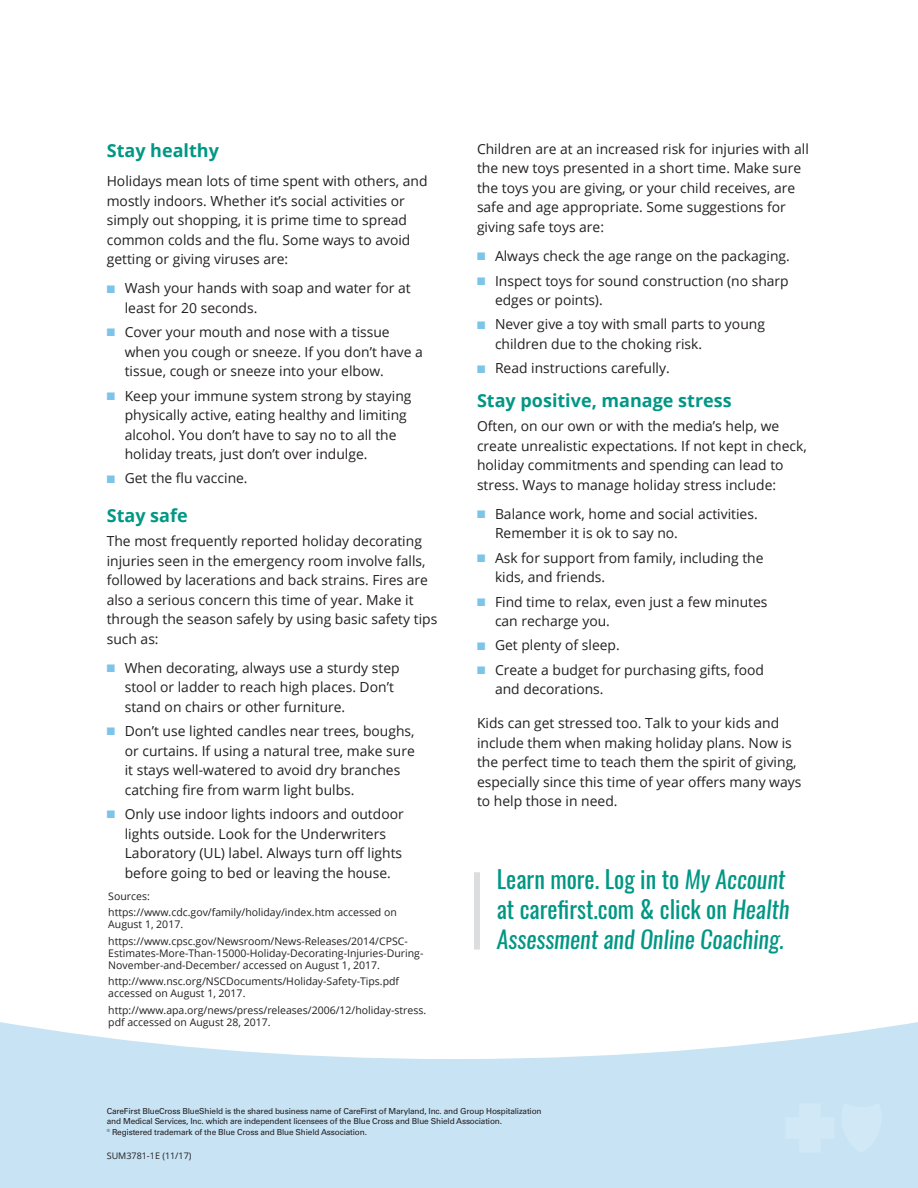
<style>
.page{position:relative;width:918px;height:1188px;background:#fff}
.page>*{position:absolute;margin:0;border:0;box-sizing:border-box;transform-origin:0 0}
.FLI-Signoff{font:italic 24px/30px "Oswald";color:#009784}
.FLI-H2_Header{font:700 18px "Open Sans";color:#009784}
.FLI-BodyText{font:13.8px/19.5px "Open Sans";color:#231f20}
.FLI-H2_Header-2{font:13.8px/19.5px "Open Sans";color:#231f20}
.FLI-Conditions{font:10.5px/12px "Open Sans";color:#231f20}
.t1{font:9px "Open Sans";color:#231f20}
.ALL-Disclaimer{font:8.25px/10.5px "Univers LT Pro 55 Roman";letter-spacing:-.02em;color:#231f20}
.s1{color:#7cc4e8}
.s2{font-style:normal}
</style>
<div class="page">
<svg style="left:0;top:1022px;width:918px;height:166px;fill:#c7e3f4"></svg>
<div style="left:474px;top:872px;width:6px;height:78px;background:#dcdddf"></div>
<svg style="left:785px;top:1103px;width:98px;height:50px;background:#cde6f5"></svg>
<p class="FLI-H2_Header" style="left:107px;top:138px;width:114px">Stay healthy</p>
<p class="FLI-BodyText" style="left:107px;top:171px;width:322px">Holidays mean lots of time spent with others, and mostly indoors. Whether it’s social activities or simply out shopping, it is prime time to spread common colds and the flu. Some ways to avoid getting or giving viruses are:</p>
<p class="FLI-BodyText" style="left:125px;top:278px;width:287px;text-indent:-18px"><span class="s1">■</span> Wash your hands with soap and water for at least for 20 seconds.</p>
<p class="FLI-BodyText" style="left:125px;top:322px;width:300px;text-indent:-18px"><span class="s1">■</span> Cover your mouth and nose with a tissue when you cough or sneeze. If you don’t have a tissue, cough or sneeze into your elbow.</p>
<p class="FLI-BodyText" style="left:125px;top:385px;width:288px;text-indent:-18px"><span class="s1">■</span> Keep your immune system strong by staying physically active, eating healthy and limiting alcohol. You don’t have to say no to all the holiday treats, just don’t over indulge.</p>
<p class="FLI-BodyText" style="left:107px;top:468px;width:142px"><span class="s1">■</span> Get the flu vaccine.</p>
<p class="FLI-H2_Header" style="left:107px;top:502px;width:82px">Stay safe</p>
<p class="FLI-BodyText" style="left:107px;top:531px;width:332px">The most frequently reported holiday decorating injuries seen in the emergency room involve falls, followed by lacerations and back strains. Fires are also a serious concern this time of year. Make it through the season safely by using basic safety tips such as:</p>
<p class="FLI-BodyText" style="left:125px;top:658px;width:276px;text-indent:-18px"><span class="s1">■</span> When decorating, always use a sturdy step stool or ladder to reach high places. Don’t stand on chairs or other furniture.</p>
<p class="FLI-BodyText" style="left:125px;top:721px;width:292px;text-indent:-18px"><span class="s1">■</span> Don’t use lighted candles near trees, boughs, or curtains. If using a natural tree, make sure it stays well-watered to avoid dry branches catching fire from warm light bulbs.</p>
<p class="FLI-BodyText" style="left:125px;top:804px;width:281px;text-indent:-18px"><span class="s1">■</span> Only use indoor lights indoors and outdoor lights outside. Look for the Underwriters Laboratory (UL) label. Always turn off lights before going to bed or leaving the house.</p>
<p class="FLI-Conditions" style="left:108px;top:890px;width:43px">Sources:</p>
<p class="FLI-Conditions" style="left:108px;top:906px;width:290px">https://www.cdc.gov/family/holiday/index.htm accessed on<br>August 1, 2017.</p>
<p class="FLI-Conditions" style="left:108px;top:935px;width:317px">https://www.cpsc.gov/Newsroom/News-Releases/2014/CPSC-<br>Estimates-More-Than-15000-Holiday-Decorating-Injuries-During-<br>November-and-December/ accessed on August 1, 2017.</p>
<p class="FLI-Conditions" style="left:108px;top:975px;width:292px">http://www.nsc.org/NSCDocuments/Holiday-Safety-Tips.pdf accessed on August 1, 2017.</p>
<p class="FLI-Conditions" style="left:108px;top:1004px;width:319px">http://www.apa.org/news/press/releases/2006/12/holiday-stress. pdf accessed on August 28, 2017.</p>
<p class="FLI-BodyText" style="left:477px;top:139px;width:333px">Children are at an increased risk for injuries with all the new toys presented in a short time. Make sure the toys you are giving, or your child receives, are safe and age appropriate. Some suggestions for giving safe toys are:</p>
<p class="FLI-BodyText" style="left:477px;top:246px;width:314px"><span class="s1">■</span> Always check the age range on the packaging.</p>
<p class="FLI-BodyText" style="left:495px;top:270px;width:295px;text-indent:-18px"><span class="s1">■</span> Inspect toys for sound construction (no sharp edges or points).</p>
<p class="FLI-BodyText" style="left:495px;top:314px;width:272px;text-indent:-18px"><span class="s1">■</span> Never give a toy with small parts to young children due to the choking risk.</p>
<p class="FLI-BodyText" style="left:477px;top:358px;width:194px"><span class="s1">■</span> Read instructions carefully.</p>
<p class="FLI-H2_Header" style="left:477px;top:387px;width:256px">Stay positive, manage stress</p>
<p class="FLI-BodyText" style="left:477px;top:416px;width:331px">Often, on our own or with the media’s help, we create unrealistic expectations. If not kept in check, holiday commitments and spending can lead to stress. Ways to manage holiday stress include:</p>
<p class="FLI-BodyText" style="left:495px;top:504px;width:264px;text-indent:-18px"><span class="s1">■</span> Balance work, home and social activities.<br>Remember it is ok to say no.</p>
<p class="FLI-BodyText" style="left:495px;top:548px;width:270px;text-indent:-18px"><span class="s1">■</span> Ask for support from family, including the kids, and friends.</p>
<p class="FLI-BodyText" style="left:495px;top:591px;width:274px;text-indent:-18px"><span class="s1">■</span> Find time to relax, even just a few minutes can recharge you.</p>
<p class="FLI-BodyText" style="left:477px;top:635px;width:144px"><span class="s1">■</span> Get plenty of sleep.</p>
<p class="FLI-BodyText" style="left:495px;top:660px;width:270px;text-indent:-18px"><span class="s1">■</span> Create a budget for purchasing gifts, food and decorations.</p>
<p class="FLI-H2_Header-2" style="left:477px;top:713px;width:326px">Kids can get stressed too. Talk to your kids and include them when making holiday plans. Now is the perfect time to teach them the spirit of giving, especially since this time of year offers many ways to help those in need.</p>
<p class="FLI-Signoff" style="left:497px;top:864px;width:294px"><span class="s2">Learn more. Log in to</span> My Account <span class="s2">at carefirst.com &amp; click on</span> Health<br>Assessment and Online Coaching.</p>
<p class="ALL-Disclaimer" style="left:107px;top:1105px;width:436px">CareFirst BlueCross BlueShield is the shared business name of CareFirst of Maryland, Inc. and Group Hospitalization and Medical Services, Inc. which are independent licensees of the Blue Cross and Blue Shield Association.<br>® Registered trademark of the Blue Cross and Blue Shield Association.</p>
<p class="t1" style="left:107px;top:1150px;width:86px">SUM3781-1E (11/17)</p>
</div>
